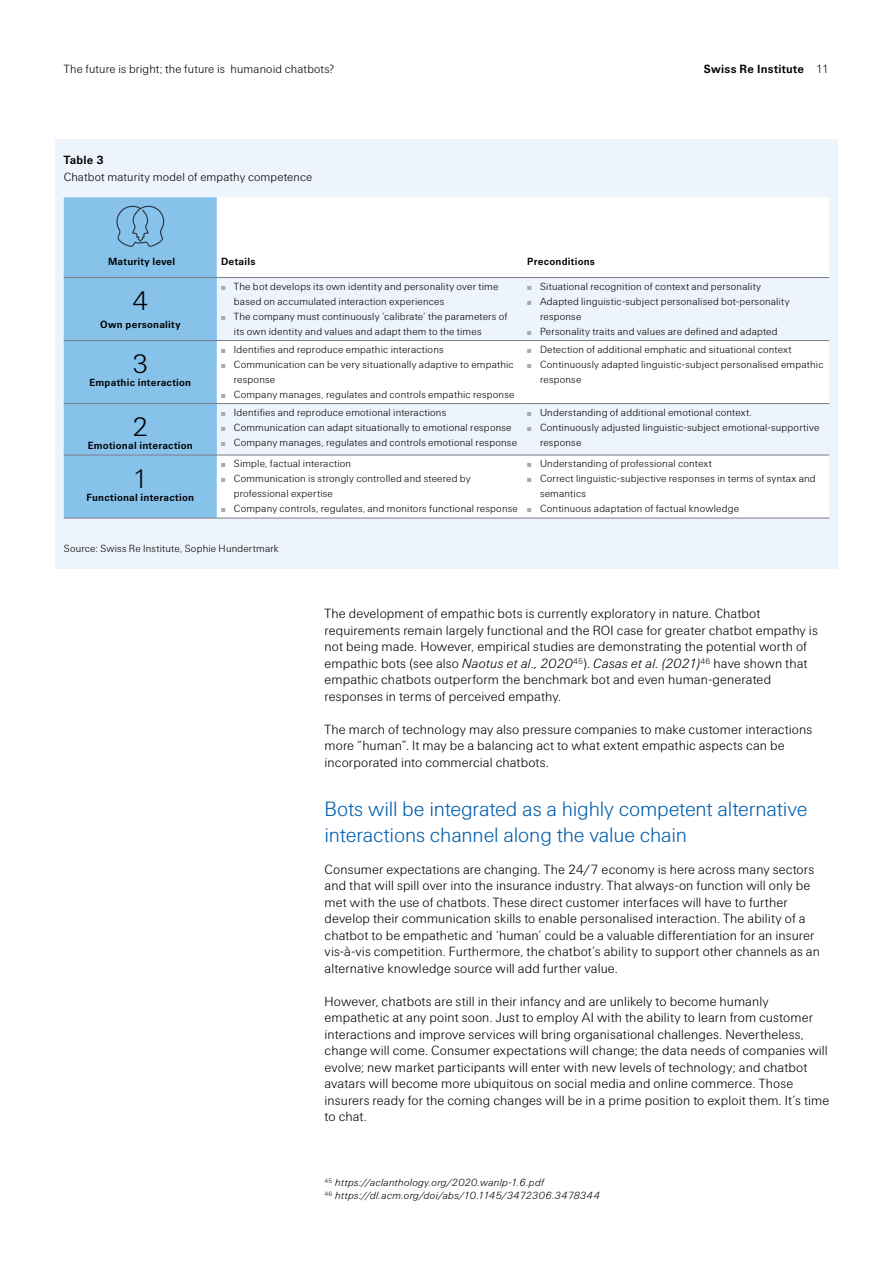
<style>
.page{position:relative;width:893px;height:1263px;background:#fff}
.page>*{position:absolute;margin:0;border:0;box-sizing:border-box;transform-origin:0 0}
.t1{font:300 27px "Swiss Re Sans OT";color:#000}
.t2{font:300 21px/25.5px "Swiss Re Sans OT";letter-spacing:-.01em;color:#005fae}
.t3{font:300 13.5px/16.5px "Swiss Re Sans OT";letter-spacing:.005em;color:#000}
.t4{font:300 12px "Swiss Re Sans OT";letter-spacing:.01em;color:#000}
.t5{font:700 12px "Swiss Re Sans OT";letter-spacing:.02em;color:#000}
.t6{font:300 10.5px/15px "Swiss Re Sans OT";letter-spacing:.015em;color:#000}
.t7{font:700 10.5px "Swiss Re Sans OT";letter-spacing:.02em;color:#000}
.t8{font:italic 300 10.5px/13.5px "Swiss Re Sans OT";letter-spacing:.015em;color:#000}
.s1{font-weight:300}
.s2{color:#a2abad}
.s3{font-style:italic}
</style>
<div class="page">
<div style="left:55px;top:140px;width:783px;height:429px;background:#edf4fb"></div>
<div style="left:64px;top:197px;width:153px;height:321px;background:#87c2ea"></div>
<div style="left:217px;top:197px;width:612px;height:80px;background:#fff"></div>
<svg style="left:217px;top:341px;width:612px;height:177px;fill:#fff"></svg>
<hr style="left:64px;top:340px;width:153px;height:1px;background:#7c7d88">
<hr style="left:217px;top:340px;width:306px;height:1px;background:#7c7d88">
<hr style="left:523px;top:340px;width:306px;height:1px;background:#7c7d88">
<hr style="left:64px;top:403px;width:153px;height:1px;background:#7c7d88">
<hr style="left:217px;top:403px;width:306px;height:1px;background:#7c7d88">
<hr style="left:523px;top:403px;width:306px;height:1px;background:#7c7d88">
<hr style="left:64px;top:455px;width:153px;height:1px;background:#7c7d88">
<hr style="left:217px;top:455px;width:306px;height:1px;background:#7c7d88">
<hr style="left:523px;top:455px;width:306px;height:1px;background:#7c7d88">
<hr style="left:64px;top:518px;width:153px;height:1px;background:#7c7d88">
<hr style="left:217px;top:518px;width:306px;height:1px;background:#7c7d88">
<hr style="left:523px;top:518px;width:306px;height:1px;background:#7c7d88">
<hr style="left:64px;top:277px;width:153px;height:1px;background:#7c7d88">
<hr style="left:217px;top:277px;width:306px;height:1px;background:#7c7d88">
<hr style="left:523px;top:277px;width:306px;height:1px;background:#7c7d88">
<svg style="left:115px;top:197px;width:51px;height:91px;background:#81b9df"></svg>
<p class="t4" style="left:64px;top:62px;width:272px">The future is bright; the future is humanoid chatbots?</p>
<p class="t5" style="left:704px;top:62px;width:127px">Swiss Re Institute <span class="s1">11</span></p>
<p class="t5" style="left:64px;top:153px;width:41px">Table 3</p>
<p class="t4" style="left:64px;top:170px;width:250px">Chatbot maturity model of empathy competence</p>
<p class="t7" style="left:108px;top:255px;width:69px">Maturity level</p>
<p class="t7" style="left:221px;top:255px;width:36px">Details</p>
<p class="t7" style="left:527px;top:255px;width:69px">Preconditions</p>
<h1 class="t1" style="left:132px;top:286px;width:18px">4</h1>
<p class="t7" style="left:100px;top:319px;width:82px">Own personality</p>
<p class="t6" style="left:527px;top:279px;width:235px"><span class="s2">̤</span> Situational recognition of context and personality</p>
<p class="t6" style="left:527px;top:294px;width:264px"><span class="s2">̤</span> Adapted linguistic-subject personalised bot-personality</p>
<p class="t6" style="left:540px;top:309px;width:43px">response</p>
<p class="t6" style="left:527px;top:324px;width:252px"><span class="s2">̤</span> Personality traits and values are defined and adapted</p>
<p class="t6" style="left:221px;top:279px;width:279px"><span class="s2">̤</span> The bot develops its own identity and personality over time</p>
<p class="t6" style="left:234px;top:294px;width:212px">based on accumulated interaction experiences</p>
<p class="t6" style="left:221px;top:309px;width:288px"><span class="s2">̤</span> The company must continuously ‘calibrate’ the parameters of</p>
<p class="t6" style="left:234px;top:324px;width:249px">its own identity and values and adapt them to the times</p>
<h1 class="t1" style="left:132px;top:349px;width:18px">3</h1>
<p class="t7" style="left:89px;top:376px;width:103px">Empathic interaction</p>
<h1 class="t1" style="left:132px;top:412px;width:18px">2</h1>
<p class="t7" style="left:88px;top:439px;width:107px">Emotional interaction</p>
<h1 class="t1" style="left:132px;top:463px;width:18px">1</h1>
<p class="t7" style="left:87px;top:491px;width:109px">Functional interaction</p>
<p class="t6" style="left:221px;top:342px;width:224px"><span class="s2">̤</span> Identifies and reproduce empathic interactions</p>
<p class="t6" style="left:221px;top:357px;width:294px"><span class="s2">̤</span> Communication can be very situationally adaptive to empathic</p>
<p class="t6" style="left:234px;top:372px;width:43px">response</p>
<p class="t6" style="left:221px;top:387px;width:295px"><span class="s2">̤</span> Company manages, regulates and controls empathic response</p>
<p class="t6" style="left:527px;top:342px;width:266px"><span class="s2">̤</span> Detection of additional emphatic and situational context</p>
<p class="t6" style="left:527px;top:357px;width:298px"><span class="s2">̤</span> Continuously adapted linguistic-subject personalised empathic</p>
<p class="t6" style="left:540px;top:372px;width:43px">response</p>
<p class="t6" style="left:221px;top:405px;width:297px"><span class="s2">̤</span> Identifies and reproduce emotional interactions<br><span class="s2">̤</span> Communication can adapt situationally to emotional response <span class="s2">̤</span> Company manages, regulates and controls emotional response</p>
<p class="t6" style="left:527px;top:405px;width:226px"><span class="s2">̤</span> Understanding of additional emotional context.</p>
<p class="t6" style="left:527px;top:420px;width:294px"><span class="s2">̤</span> Continuously adjusted linguistic-subject emotional-supportive</p>
<p class="t6" style="left:540px;top:435px;width:43px">response</p>
<p class="t6" style="left:221px;top:456px;width:132px"><span class="s2">̤</span> Simple, factual interaction</p>
<p class="t6" style="left:221px;top:471px;width:251px"><span class="s2">̤</span> Communication is strongly controlled and steered by</p>
<p class="t6" style="left:234px;top:486px;width:101px">professional expertise</p>
<p class="t6" style="left:221px;top:501px;width:298px"><span class="s2">̤</span> Company controls, regulates, and monitors functional response</p>
<p class="t6" style="left:527px;top:456px;width:186px"><span class="s2">̤</span> Understanding of professional context</p>
<p class="t6" style="left:527px;top:471px;width:290px"><span class="s2">̤</span> Correct linguistic-subjective responses in terms of syntax and</p>
<p class="t6" style="left:540px;top:486px;width:47px">semantics</p>
<p class="t6" style="left:527px;top:501px;width:213px"><span class="s2">̤</span> Continuous adaptation of factual knowledge</p>
<p class="t6" style="left:64px;top:541px;width:217px">Source: Swiss Re Institute, Sophie Hundertmark</p>
<p class="t3" style="left:325px;top:605px;width:495px">The development of empathic bots is currently exploratory in nature. Chatbot requirements remain largely functional and the ROI case for greater chatbot empathy is not being made. However, empirical studies are demonstrating the potential worth of empathic bots (see also <span class="s3">Naotus et al., 2020</span><sup>45</sup>). <span class="s3">Casas et al. (2021)</span><sup>46</sup> have shown that empathic chatbots outperform the benchmark bot and even human-generated responses in terms of perceived empathy.</p>
<p class="t3" style="left:325px;top:721px;width:489px">The march of technology may also pressure companies to make customer interactions more “human”. It may be a balancing act to what extent empathic aspects can be incorporated into commercial chatbots.</p>
<h2 class="t2" style="left:325px;top:796px;width:485px">Bots will be integrated as a highly competent alternative interactions channel along the value chain</h2>
<p class="t3" style="left:325px;top:861px;width:497px">Consumer expectations are changing. The 24/7 economy is here across many sectors and that will spill over into the insurance industry. That always-on function will only be met with the use of chatbots. These direct customer interfaces will have to further develop their communication skills to enable personalised interaction. The ability of a chatbot to be empathetic and ‘human’ could be a valuable differentiation for an insurer vis-à-vis competition. Furthermore, the chatbot’s ability to support other channels as an alternative knowledge source will add further value.</p>
<p class="t3" style="left:325px;top:993px;width:506px">However, chatbots are still in their infancy and are unlikely to become humanly empathetic at any point soon. Just to employ AI with the ability to learn from customer interactions and improve services will bring organisational challenges. Nevertheless, change will come. Consumer expectations will change; the data needs of companies will evolve; new market participants will enter with new levels of technology; and chatbot avatars will become more ubiquitous on social media and online commerce. Those insurers ready for the coming changes will be in a prime position to exploit them. It’s time to chat.</p>
<p class="t8" style="left:325px;top:1175px;width:277px"><sup>45</sup> https://aclanthology.org/2020.wanlp-1.6.pdf<br><sup>46</sup> https://dl.acm.org/doi/abs/10.1145/3472306.3478344</p>
</div>
